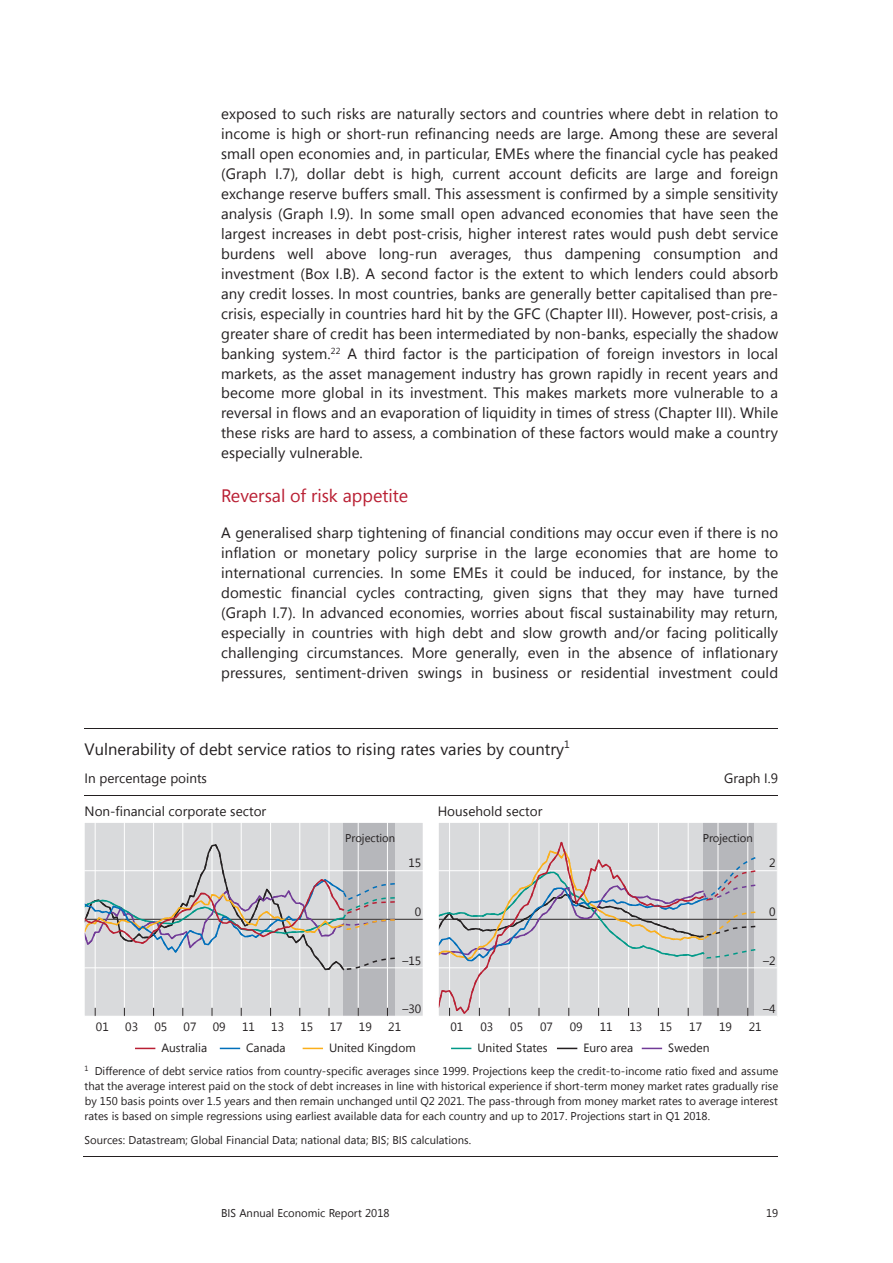
<style>
.page{position:relative;width:893px;height:1263px;background:#fff}
.page>*{position:absolute;margin:0;border:0;box-sizing:border-box;transform-origin:0 0}
.t1{font:18px "Segoe UI";color:#b91f33}
.t2{font:16.5px "Segoe UI";color:#231f20}
.t3{font:15px/20px "Segoe UI";letter-spacing:.005em;color:#231f20;text-align:justify}
.t4{font:13.5px "Segoe UI";color:#231f20}
.t5{font:12px "Segoe UI";color:#231f20}
.t6{font:11.25px/15px "Segoe UI";color:#231f20;text-align:justify}
</style>
<div class="page">
<hr style="left:85px;top:728px;width:693px;height:1px;background:#231f20">
<hr style="left:85px;top:795px;width:693px;height:1px;background:#231f20">
<hr style="left:84px;top:1156px;width:694px;height:1px;background:#231f20">
<div style="left:85px;top:822px;width:338px;height:194px;background:#d9dadc"></div>
<div style="left:344px;top:822px;width:51px;height:194px;background:#b6b7bb"></div>
<hr style="left:387px;top:822px;width:1px;height:194px;background:#fff">
<hr style="left:358px;top:822px;width:1px;height:194px;background:#fff">
<hr style="left:329px;top:822px;width:1px;height:194px;background:#fff">
<hr style="left:299px;top:822px;width:1px;height:194px;background:#fff">
<hr style="left:270px;top:822px;width:1px;height:194px;background:#fff">
<hr style="left:241px;top:822px;width:1px;height:194px;background:#fff">
<hr style="left:212px;top:822px;width:1px;height:194px;background:#fff">
<hr style="left:182px;top:822px;width:1px;height:194px;background:#fff">
<hr style="left:153px;top:822px;width:1px;height:194px;background:#fff">
<hr style="left:124px;top:822px;width:1px;height:194px;background:#fff">
<hr style="left:95px;top:822px;width:1px;height:194px;background:#fff">
<hr style="left:85px;top:870px;width:338px;height:1px;background:#fff">
<hr style="left:85px;top:967px;width:338px;height:1px;background:#fff">
<hr style="left:85px;top:919px;width:338px;height:1px;background:#231f20">
<svg style="left:84px;top:843px;width:312px;height:129px"></svg>
<div style="left:85px;top:822px;width:339px;height:195px;border:1px solid #fff"></div>
<svg style="left:135px;top:1048px;width:20px;height:1px"></svg>
<svg style="left:220px;top:1048px;width:20px;height:1px"></svg>
<svg style="left:303px;top:1048px;width:20px;height:1px"></svg>
<div style="left:438px;top:822px;width:339px;height:194px;background:#d9dadc"></div>
<div style="left:703px;top:822px;width:51px;height:194px;background:#b6b7bb"></div>
<hr style="left:747px;top:822px;width:1px;height:194px;background:#fff">
<hr style="left:718px;top:822px;width:1px;height:194px;background:#fff">
<hr style="left:688px;top:822px;width:1px;height:194px;background:#fff">
<hr style="left:658px;top:822px;width:1px;height:194px;background:#fff">
<hr style="left:628px;top:822px;width:1px;height:194px;background:#fff">
<hr style="left:598px;top:822px;width:1px;height:194px;background:#fff">
<hr style="left:568px;top:822px;width:1px;height:194px;background:#fff">
<hr style="left:539px;top:822px;width:1px;height:194px;background:#fff">
<hr style="left:509px;top:822px;width:1px;height:194px;background:#fff">
<hr style="left:479px;top:822px;width:1px;height:194px;background:#fff">
<hr style="left:449px;top:822px;width:1px;height:194px;background:#fff">
<hr style="left:438px;top:870px;width:339px;height:1px;background:#fff">
<hr style="left:438px;top:967px;width:339px;height:1px;background:#fff">
<hr style="left:438px;top:919px;width:339px;height:1px;background:#231f20">
<svg style="left:705px;top:838px;width:52px;height:177px"></svg>
<svg style="left:705px;top:849px;width:52px;height:113px"></svg>
<svg style="left:440px;top:838px;width:265px;height:177px"></svg>
<div style="left:438px;top:822px;width:340px;height:195px;border:1px solid #fff"></div>
<svg style="left:451px;top:1048px;width:20px;height:1px"></svg>
<svg style="left:557px;top:1048px;width:20px;height:1px"></svg>
<svg style="left:642px;top:1048px;width:20px;height:1px"></svg>
<p class="t3" style="left:221px;top:103px;width:559px">exposed to such risks are naturally sectors and countries where debt in relation to income is high or short-run refinancing needs are large. Among these are several small open economies and, in particular, EMEs where the financial cycle has peaked (Graph I.7), dollar debt is high, current account deficits are large and foreign exchange reserve buffers small. This assessment is confirmed by a simple sensitivity analysis (Graph I.9). In some small open advanced economies that have seen the largest increases in debt post-crisis, higher interest rates would push debt service burdens well above long-run averages, thus dampening consumption and investment (Box I.B). A second factor is the extent to which lenders could absorb any credit losses. In most countries, banks are generally better capitalised than pre&shy;crisis, especially in countries hard hit by the GFC (Chapter III). However, post-crisis, a greater share of credit has been intermediated by non-banks, especially the shadow banking system.<sup>22</sup> A third factor is the participation of foreign investors in local markets, as the asset management industry has grown rapidly in recent years and become more global in its investment. This makes markets more vulnerable to a reversal in flows and an evaporation of liquidity in times of stress (Chapter III). While these risks are hard to assess, a combination of these factors would make a country especially vulnerable.</p>
<p class="t1" style="left:221px;top:483px;width:189px">Reversal of risk appetite</p>
<p class="t3" style="left:221px;top:522px;width:559px">A generalised sharp tightening of financial conditions may occur even if there is no inflation or monetary policy surprise in the large economies that are home to international currencies. In some EMEs it could be induced, for instance, by the domestic financial cycles contracting, given signs that they may have turned (Graph I.7). In advanced economies, worries about fiscal sustainability may return, especially in countries with high debt and slow growth and/or facing politically challenging circumstances. More generally, even in the absence of inflationary pressures, sentiment-driven swings in business or residential investment could</p>
<p class="t2" style="left:85px;top:738px;width:487px">Vulnerability of debt service ratios to rising rates varies by country<sup>1</sup></p>
<p class="t4" style="left:85px;top:769px;width:124px">In percentage points</p>
<p class="t4" style="left:724px;top:769px;width:55px">Graph I.9</p>
<p class="t4" style="left:85px;top:801px;width:183px">Non-financial corporate sector</p>
<p class="t4" style="left:438px;top:801px;width:106px">Household sector</p>
<p class="t6" style="left:345px;top:830px;width:52px">Projection</p>
<p class="t6" style="left:703px;top:830px;width:52px">Projection</p>
<p class="t5" style="left:408px;top:855px;width:14px">15</p>
<p class="t5" style="left:415px;top:903px;width:8px">0</p>
<p class="t5" style="left:402px;top:952px;width:20px">–15</p>
<p class="t5" style="left:402px;top:1000px;width:20px">–30</p>
<p class="t5" style="left:769px;top:855px;width:8px">2</p>
<p class="t5" style="left:769px;top:903px;width:8px">0</p>
<p class="t5" style="left:763px;top:952px;width:14px">–2</p>
<p class="t5" style="left:763px;top:1000px;width:14px">–4</p>
<p class="t5" style="left:96px;top:1018px;width:14px">01</p>
<p class="t5" style="left:125px;top:1018px;width:14px">03</p>
<p class="t5" style="left:154px;top:1018px;width:14px">05</p>
<p class="t5" style="left:184px;top:1018px;width:14px">07</p>
<p class="t5" style="left:213px;top:1018px;width:14px">09</p>
<p class="t5" style="left:242px;top:1018px;width:14px">11</p>
<p class="t5" style="left:271px;top:1018px;width:14px">13</p>
<p class="t5" style="left:300px;top:1018px;width:14px">15</p>
<p class="t5" style="left:330px;top:1018px;width:14px">17</p>
<p class="t5" style="left:359px;top:1018px;width:14px">19</p>
<p class="t5" style="left:388px;top:1018px;width:14px">21</p>
<p class="t5" style="left:450px;top:1018px;width:14px">01</p>
<p class="t5" style="left:480px;top:1018px;width:14px">03</p>
<p class="t5" style="left:510px;top:1018px;width:14px">05</p>
<p class="t5" style="left:540px;top:1018px;width:14px">07</p>
<p class="t5" style="left:570px;top:1018px;width:14px">09</p>
<p class="t5" style="left:600px;top:1018px;width:14px">11</p>
<p class="t5" style="left:629px;top:1018px;width:14px">13</p>
<p class="t5" style="left:659px;top:1018px;width:14px">15</p>
<p class="t5" style="left:689px;top:1018px;width:14px">17</p>
<p class="t5" style="left:719px;top:1018px;width:14px">19</p>
<p class="t5" style="left:749px;top:1018px;width:14px">21</p>
<p class="t5" style="left:161px;top:1039px;width:47px">Australia</p>
<p class="t5" style="left:246px;top:1039px;width:41px">Canada</p>
<p class="t5" style="left:329px;top:1039px;width:88px">United Kingdom</p>
<p class="t5" style="left:477px;top:1039px;width:72px">United States</p>
<p class="t5" style="left:583px;top:1039px;width:51px">Euro area</p>
<p class="t5" style="left:668px;top:1039px;width:43px">Sweden</p>
<p class="t6" style="left:85px;top:1063px;width:695px"><sup>1</sup> Difference of debt service ratios from country-specific averages since 1999. Projections keep the credit-to-income ratio fixed and assume that the average interest paid on the stock of debt increases in line with historical experience if short-term money market rates gradually rise by 150 basis points over 1.5 years and then remain unchanged until Q2 2021. The pass-through from money market rates to average interest rates is based on simple regressions using earliest available data for each country and up to 2017. Projections start in Q1 2018.</p>
<p class="t6" style="left:84px;top:1132px;width:388px">Sources: Datastream; Global Financial Data; national data; BIS; BIS calculations.</p>
<p class="t6" style="left:221px;top:1205px;width:170px">BIS Annual Economic Report 2018</p>
<p class="t6" style="left:766px;top:1205px;width:14px">19</p>
</div>
